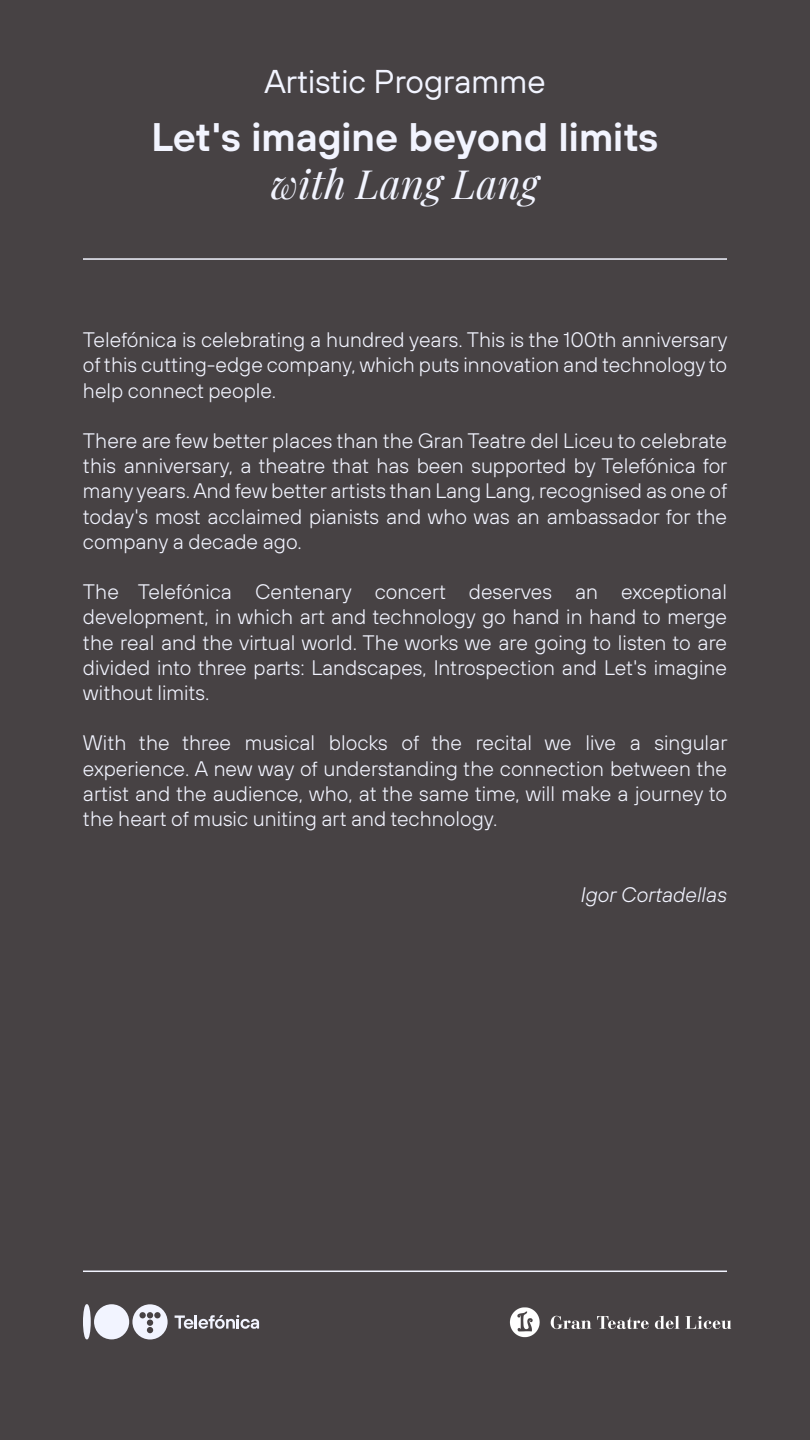
<style>
.page{position:relative;width:810px;height:1440px;background:#474244}
.page>*{position:absolute;margin:0;border:0;box-sizing:border-box;transform-origin:0 0}
.t1{font:italic 40.35px "Playfair Display";color:#f2f4ff}
.t2{font:600 39.9px "Tele Sans";color:#f2f4ff}
.t3{font:33px "Tele Sans";color:#f2f4ff}
.t4{font:300 21px/25.2px "Tele Sans";color:#f2f4ff;text-align:justify}
.t5{font:italic 300 21px "Tele Sans";color:#f2f4ff}
</style>
<div class="page">
<hr style="left:83px;top:258px;width:644px;height:2px;background:#f2f4ff">
<hr style="left:83px;top:1271px;width:644px;height:1px;background:#f2f4ff">
<div style="left:94px;top:1304px;width:35px;height:35px;background:#f2f4ff;border-radius:50%"></div>
<svg style="left:83px;top:1304px;width:8px;height:35px"></svg>
<svg style="left:175px;top:1315px;width:84px;height:14px"></svg>
<svg style="left:132px;top:1304px;width:36px;height:36px"></svg>
<img style="left:492px;top:1270px;width:240px;height:68px">
<h3 class="t3" style="left:264px;top:61px;width:283px">Artistic Programme</h3>
<h2 class="t2" style="left:152px;top:111px;width:508px">Let's imagine beyond limits</h2>
<h1 class="t1" style="left:271px;top:153px;width:270px">with Lang Lang</h1>
<p class="t4" style="left:83px;top:327px;width:646px">Telefónica is celebrating a hundred years. This is the 100th anniversary of this cutting-edge company, which puts innovation and technology to help connect people.</p>
<p class="t4" style="left:83px;top:427px;width:646px">There are few better places than the Gran Teatre del Liceu to celebrate this anniversary, a theatre that has been supported by Telefónica for many years. And few better artists than Lang Lang, recognised as one of today's most acclaimed pianists and who was an ambassador for the company a decade ago.</p>
<p class="t4" style="left:83px;top:579px;width:646px">The Telefónica Centenary concert deserves an exceptional development, in which art and technology go hand in hand to merge the real and the virtual world. The works we are going to listen to are divided into three parts: Landscapes, Introspection and Let's imagine without limits.</p>
<p class="t4" style="left:83px;top:730px;width:646px">With the three musical blocks of the recital we live a singular experience. A new way of understanding the connection between the artist and the audience, who, at the same time, will make a journey to the heart of music uniting art and technology.</p>
<p class="t5" style="left:581px;top:881px;width:148px">Igor Cortadellas</p>
</div>
